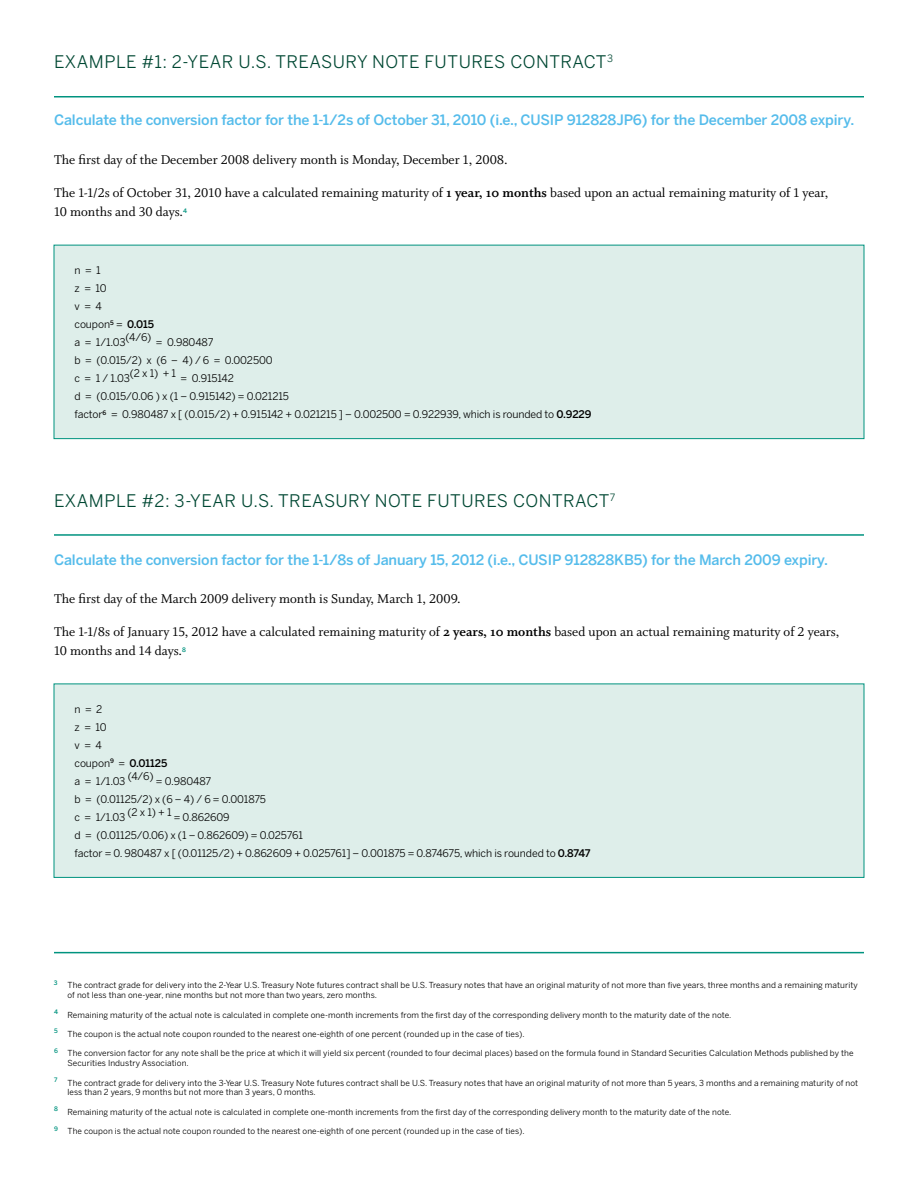
<style>
.page{position:relative;width:918px;height:1188px;background:#fff}
.page>*{position:absolute;margin:0;border:0;box-sizing:border-box;transform-origin:0 0}
.t1{font:17.25px "Benton Sans";letter-spacing:.03em;color:#004833}
.t2{font:14.25px/19.5px "Whitman Roman LF";color:#000}
.t3{font:500 14.25px "Benton Sans";letter-spacing:-.01em;color:#55bceb}
.t4{font:10.5px/18px "Benton Sans";letter-spacing:-.01em;color:#000}
.t5{font:8.25px/9.9px "Benton Sans";letter-spacing:.01em;color:#000}
.t6{font:500 6.15px "Benton Sans";color:#00937f}
.s1{font-family:"Whitman Bold Os F"}
.s2{font-weight:500}
</style>
<div class="page">
<hr style="left:54px;top:952px;width:810px;height:1px;background:#00937f">
<div style="left:54px;top:245px;width:810px;height:194px;background:#deeeea"></div>
<div style="left:54px;top:245px;width:810px;height:194px;border:1px solid #00937f"></div>
<hr style="left:54px;top:96px;width:810px;height:2px;background:#00937f">
<div style="left:54px;top:684px;width:810px;height:193px;background:#deeeea"></div>
<div style="left:54px;top:684px;width:810px;height:194px;border:1px solid #00937f"></div>
<hr style="left:54px;top:534px;width:810px;height:2px;background:#00937f">
<h1 class="t1" style="left:54px;top:51px;width:561px">Exam ple #1: 2-Year U.S. Treasury Note Futures Contract<sup>3</sup></h1>
<h2 class="t3" style="left:54px;top:111px;width:802px">Calculate the conversion factor for the 1-1/2s of October 31, 2010 (i.e., CUSIP 912828JP6) for the December 2008 expiry.</h2>
<h2 class="t2" style="left:54px;top:151px;width:455px">The first day of the December 2008 delivery month is Monday, December 1, 2008.</h2>
<h2 class="t2" style="left:54px;top:184px;width:776px">The 1-1/2s of October 31, 2010 have a calculated remaining maturity of <span class="s1">1 year, 10 months</span> based upon an actual remaining maturity of 1 year,<br>10 months and 30 days.</h2>
<p class="t6" style="left:183px;top:207px;width:5px">4</p>
<p class="t4" style="left:75px;top:261px;width:518px">n = 1<br>z = 10<br>v = 4<br>coupon<sup>5</sup> = <span class="s2">0.015<br></span>a = 1/1.03(4/6) = 0.980487<br>b = (0.015/2) x (6 – 4) / 6 = 0.002500<br>c = 1 / 1.03(2 x 1) + 1 = 0.915142<br>d = (0.015/0.06 ) x (1 – 0.915142) = 0.021215<br>factor<sup>6</sup> = 0.980487 x [ (0.015/2) + 0.915142 + 0.021215 ] – 0.002500 = 0.922939, which is rounded to <span class="s2">0.9229</span></p>
<h1 class="t1" style="left:54px;top:491px;width:563px">Exam ple #2: 3-Year U.S. Treasury Note Futures Contract<sup>7</sup></h1>
<h2 class="t3" style="left:54px;top:551px;width:776px">Calculate the conversion factor for the 1-1/8s of January 15, 2012 (i.e., CUSIP 912828KB5) for the March 2009 expiry.</h2>
<h2 class="t2" style="left:54px;top:590px;width:408px">The first day of the March 2009 delivery month is Sunday, March 1, 2009.</h2>
<h2 class="t2" style="left:54px;top:623px;width:787px">The 1-1/8s of January 15, 2012 have a calculated remaining maturity of <span class="s1">2 years, 10 months</span> based upon an actual remaining maturity of 2 years,<br>10 months and 14 days.</h2>
<p class="t6" style="left:182px;top:646px;width:5px">8</p>
<p class="t4" style="left:75px;top:700px;width:518px">n = 2<br>z = 10<br>v = 4<br>coupon<sup>9</sup> = <span class="s2">0.01125<br></span>a = 1/1.03 (4/6) = 0.980487<br>b = (0.01125/2) x (6 – 4) / 6 = 0.001875<br>c = 1/1.03 (2 x 1) + 1 = 0.862609<br>d = (0.01125/0.06) x (1 – 0.862609) = 0.025761<br>factor = 0. 980487 x [ (0.01125/2) + 0.862609 + 0.025761] – 0.001875 = 0.874675, which is rounded to <span class="s2">0.8747</span></p>
<p class="t5" style="left:68px;top:981px;width:792px;text-indent:-14px"><sup>3</sup> The contract grade for delivery into the 2-Year U.S. Treasury N ote futures contract shall be U.S. Treasury notes that have an original maturity of not more than five years, three months and a remaining maturity of not less than one-year, nine months but not more than two years, zero months.</p>
<p class="t5" style="left:54px;top:1010px;width:679px"><sup>4</sup> Remaining maturity of the actual note is calculated in complete one-month increments from the first day of the corresponding delivery month to the maturity date of the note.</p>
<p class="t5" style="left:54px;top:1029px;width:472px"><sup>5</sup> The coupon is the actual note coupon rounded to the nearest one-eighth of one percent (rounded up in the case of ties).</p>
<p class="t5" style="left:67px;top:1049px;width:788px;text-indent:-13px"><sup>6</sup> The conversion factor for any note shall be the price at which it will yield six percent (rounded to four decimal places) based on the formula found in Standard Securities Calculation Methods published by the<br>Securities Industry Association.</p>
<p class="t5" style="left:68px;top:1078px;width:792px;text-indent:-14px"><sup>7</sup> The contract grade for delivery into the 3-Year U.S. Treasury N ote futures contract shall be U.S. Treasury notes that have an original maturity of not more than 5 years, 3 months and a remaining maturity of not less than 2 years, 9 months but not more than 3 years, 0 months.</p>
<p class="t5" style="left:54px;top:1107px;width:679px"><sup>8</sup> Remaining maturity of the actual note is calculated in complete one-month increments from the first day of the corresponding delivery month to the maturity date of the note.</p>
<p class="t5" style="left:54px;top:1126px;width:472px"><sup>9</sup> The coupon is the actual note coupon rounded to the nearest one-eighth of one percent (rounded up in the case of ties).</p>
</div>
